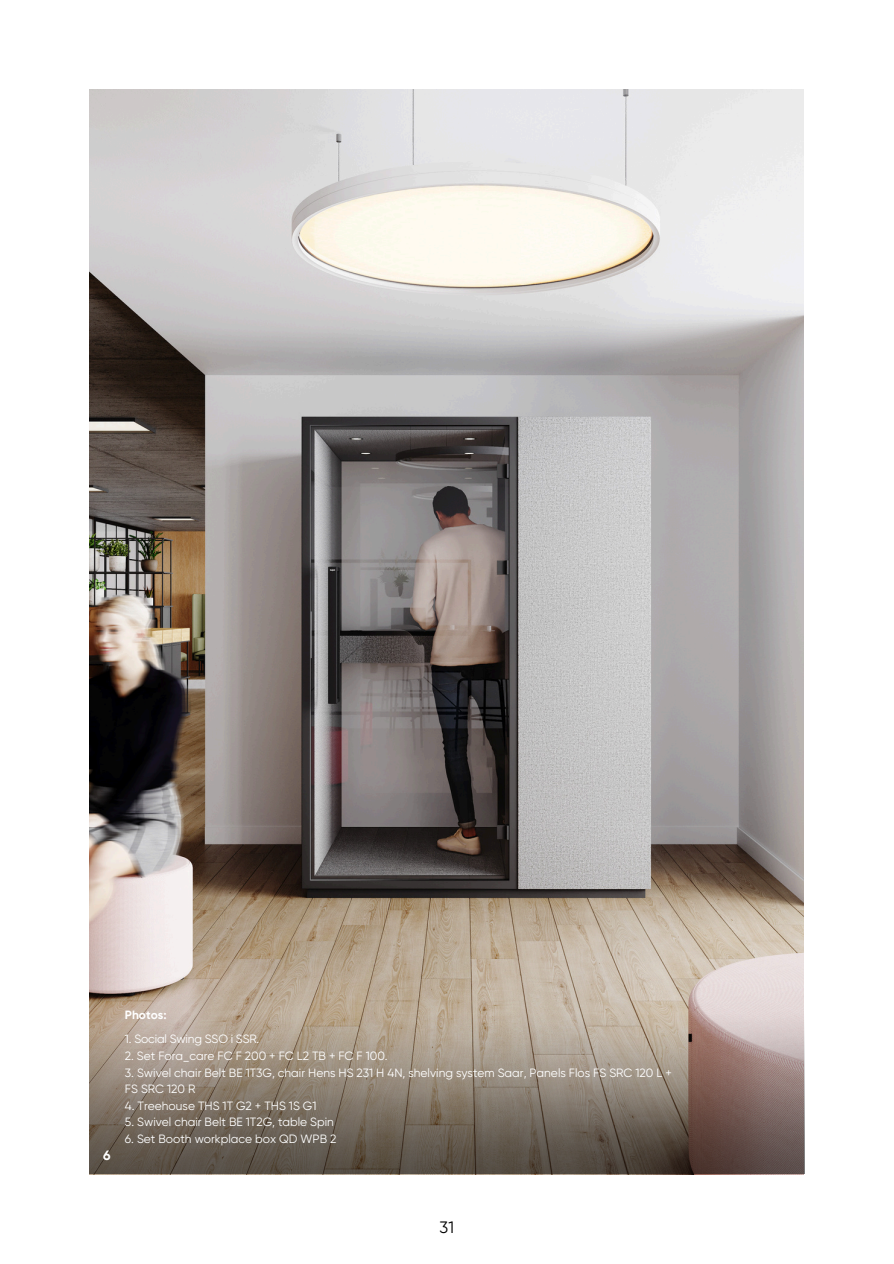
<style>
.page{position:relative;width:894px;height:1264px;background:#fff}
.page>*{position:absolute;margin:0;border:0;box-sizing:border-box;transform-origin:0 0}
.t1{font:16.5px "Gilroy";color:#000}
.t2{font:700 15px "Gilroy";color:#fff}
.t3{font:700 13.5px "Gilroy";color:#fff}
.t4{font:12px/16.5px "Gilroy";color:#fff}
.t5{font:700 12px "Gilroy";color:#fff}
</style>
<div class="page">
<img style="left:89px;top:89px;width:714px;height:1085px">
<img style="left:89px;top:816px;width:715px;height:357px">
<p class="t5" style="left:125px;top:1007px;width:43px">Photos:</p>
<p class="t4" style="left:125px;top:1031px;width:136px">1. Social Swing SSO i SSR.</p>
<p class="t4" style="left:125px;top:1047px;width:264px">2. Set Fora_care FC F 200 + FC L2 TB + FC F 100.</p>
<p class="t4" style="left:125px;top:1064px;width:548px">3. Swivel chair Belt BE 1T3G, chair Hens HS 231 H 4N, shelving system Saar, Panels Flos FS SRC 120 L +<br>FS SRC 120 R</p>
<p class="t4" style="left:125px;top:1097px;width:193px">4. Treehouse THS 1T G2 + THS 1S G1</p>
<p class="t4" style="left:125px;top:1113px;width:210px">5. Swivel chair Belt BE 1T2G, table Spin</p>
<p class="t4" style="left:125px;top:1130px;width:213px">6. Set Booth workplace box QD WPB 2</p>
<p class="t2" style="left:106px;top:1143px;width:18px">38</p>
<h1 class="t3" style="left:103px;top:1147px;width:9px">6</h1>
<p class="t1" style="left:439px;top:1217px;width:16px">31</p>
</div>
